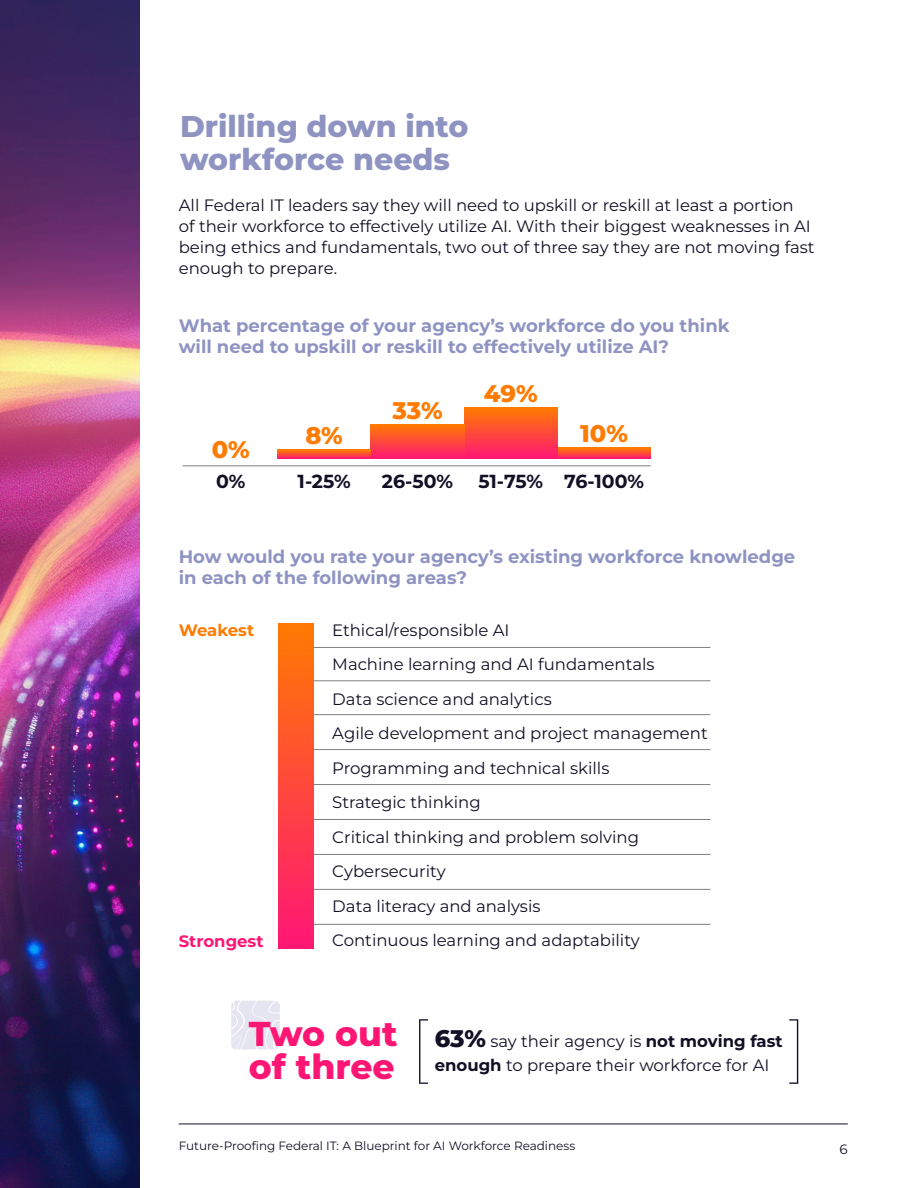
<style>
.page{position:relative;width:918px;height:1188px;background:#fff}
.page>*{position:absolute;margin:0;border:0;box-sizing:border-box;transform-origin:0 0}
.t1{font:100 69px "Montserrat";color:#130f25}
.t2{font:800 34.5px/33px "Montserrat";color:#ff1675}
.t3{font:800 30px/33px "Montserrat";color:#8e93c2}
.t4{font:800 24px "Montserrat";color:#ff7b01}
.t5{font:700 18.9px "Montserrat";color:#130f25}
.t6{font:700 18px/21px "Montserrat";color:#8e93c2}
.t7{font:16.5px/34.5px "Montserrat";color:#130f25}
.t8{font:700 16.5px "Montserrat";color:#ff1675}
.t9{font:700 16.5px "Montserrat";letter-spacing:-.01em;color:#ff7b01}
.t10{font:13.5px "Montserrat";color:#130f25}
.t11{font:12px "Montserrat";color:#130f25}
.s1{font-weight:800;font-size:24px}
.s2{font-weight:700}
</style>
<div class="page">
<hr style="left:179px;top:1124px;width:669px;height:1px;background:#130f25">
<div style="left:278px;top:624px;width:36px;height:325px;background:linear-gradient(to bottom,#ff7a02,#ff1675)"></div>
<hr style="left:314px;top:647px;width:396px;height:1px;background:#808080">
<hr style="left:314px;top:681px;width:396px;height:1px;background:#808080">
<hr style="left:314px;top:714px;width:396px;height:1px;background:#808080">
<hr style="left:314px;top:749px;width:396px;height:1px;background:#808080">
<hr style="left:314px;top:784px;width:396px;height:1px;background:#808080">
<hr style="left:314px;top:819px;width:396px;height:1px;background:#808080">
<hr style="left:314px;top:854px;width:396px;height:1px;background:#808080">
<hr style="left:314px;top:889px;width:396px;height:1px;background:#808080">
<hr style="left:314px;top:924px;width:396px;height:1px;background:#808080">
<img style="left:0;top:0;width:139px;height:1188px">
<svg style="left:231px;top:1001px;width:49px;height:49px"></svg>
<svg style="left:557px;top:448px;width:94px;height:10px"></svg>
<div style="left:464px;top:408px;width:93px;height:50px;background:linear-gradient(to bottom,#ff7a02,#ff1a70)"></div>
<div style="left:371px;top:424px;width:93px;height:34px;background:linear-gradient(to bottom,#ff7c01,#ff1c6e)"></div>
<svg style="left:277px;top:450px;width:94px;height:8px"></svg>
<hr style="left:182px;top:466px;width:469px;height:1px;background:#808080">
<h3 class="t3" style="left:180px;top:108px;width:290px">Drilling down into workforce needs</h3>
<p class="t7" style="left:179px;top:194px;width:637px;line-height:21px">All Federal IT leaders say they will need to upskill or reskill at least a portion<br>of their workforce to effectively utilize AI. With their biggest weaknesses in AI being ethics and fundamentals, two out of three say they are not moving fast enough to prepare.</p>
<p class="t6" style="left:179px;top:314px;width:552px">What percentage of your agency’s workforce do you think will need to upskill or reskill to effectively utilize AI?</p>
<h3 class="t4" style="left:212px;top:432px;width:40px">0%</h3>
<p class="t5" style="left:216px;top:468px;width:31px">0%</p>
<h3 class="t4" style="left:305px;top:418px;width:39px">8%</h3>
<h3 class="t4" style="left:392px;top:393px;width:52px">33%</h3>
<h3 class="t4" style="left:484px;top:376px;width:55px">49%</h3>
<h3 class="t4" style="left:580px;top:416px;width:49px">10%</h3>
<p class="t5" style="left:298px;top:468px;width:55px">1-25%</p>
<p class="t5" style="left:382px;top:468px;width:73px">26-50%</p>
<p class="t5" style="left:478px;top:468px;width:167px">51-75% 76-100%</p>
<p class="t6" style="left:179px;top:545px;width:618px">How would you rate your agency’s existing workforce knowledge in each of the following areas?</p>
<p class="t7" style="left:332px;top:612px;width:377px">Ethical/responsible AI<br>Machine learning and AI fundamentals<br>Data science and analytics<br>Agile development and project management<br>Programming and technical skills<br>Strategic thinking<br>Critical thinking and problem solving<br>Cybersecurity<br>Data literacy and analysis<br>Continuous learning and adaptability</p>
<p class="t9" style="left:179px;top:618px;width:77px">Weakest</p>
<p class="t8" style="left:179px;top:929px;width:86px">Strongest</p>
<h2 class="t2" style="left:249px;top:1015px;width:182px">Two out of three <sup>[</sup></h2>
<h1 class="t1" style="left:788px;top:1000px;width:21px">]</h1>
<p class="t7" style="left:435px;top:1029px;width:350px;line-height:24px"><span class="s1">63%</span> say their agency is <span class="s2">not moving fast enough</span> to prepare their workforce for AI</p>
<p class="t11" style="left:179px;top:1137px;width:398px">Future-Proofing Federal IT: A Blueprint for AI Workforce Readiness</p>
<p class="t10" style="left:840px;top:1140px;width:10px">6</p>
</div>
